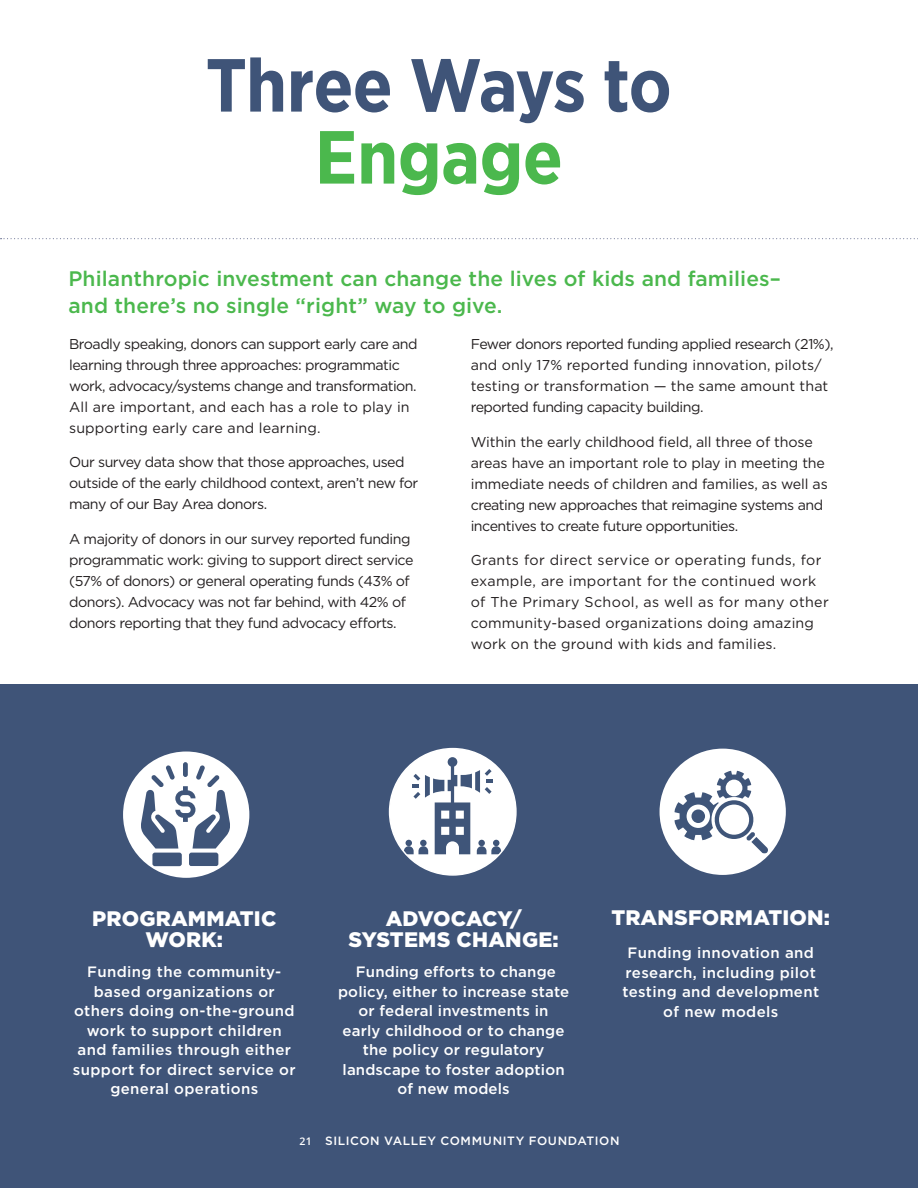
<style>
.page{position:relative;width:918px;height:1188px;background:#fff}
.page>*{position:absolute;margin:0;border:0;box-sizing:border-box;transform-origin:0 0}
.t1{font:700 75px "Gotham Narrow";letter-spacing:-.015em;color:#3f5478}
.t2{font:700 75px "Gotham Narrow";letter-spacing:-.005em;color:#4bb84d}
.t3{font:500 21px/27px "Gotham";letter-spacing:.005em;color:#4bb84d}
.t4{font:900 21px/21px "Gotham";letter-spacing:.01em;color:#fff;text-align:center}
.t5{font:500 15px/19.5px "Gotham";letter-spacing:.025em;color:#fff;text-align:center}
.t6{font:14.25px/21px "Gotham";letter-spacing:-.035em;color:#231f20}
.t7{font:14.25px/21px "Gotham";letter-spacing:-.01em;color:#231f20}
.t8{font:14.25px/21px "Gotham";letter-spacing:.02em;color:#231f20}
.t9{font:500 12px "Gotham";letter-spacing:.05em;color:#fff}
.s1{font-family:"Open Sans";font-weight:600;font-size:10.5px}
</style>
<div class="page">
<hr style="left:0;top:0;width:1px;height:1188px;background:#4bb84d">
<div style="left:0;top:685px;width:918px;height:503px;background:#3f5478"></div>
<div style="left:123px;top:752px;width:126px;height:126px;background:#fff;border-radius:50%"></div>
<div style="left:189px;top:853px;width:29px;height:13px;background:#3f5579;border-radius:2px"></div>
<div style="left:152px;top:853px;width:30px;height:13px;background:#3f5579;border-radius:2px"></div>
<div style="left:183px;top:762px;width:5px;height:15px;background:#3f5579;border-radius:2px"></div>
<svg style="left:141px;top:765px;width:89px;height:84px"></svg>
<div style="left:390px;top:749px;width:126px;height:126px;background:#fff;border-radius:50%"></div>
<svg style="left:404px;top:757px;width:97px;height:97px"></svg>
<div style="left:420px;top:840px;width:7px;height:6px;background:#3f5579;border-radius:50%"></div>
<div style="left:660px;top:749px;width:126px;height:126px;background:#fff;border-radius:50%"></div>
<svg style="left:674px;top:771px;width:94px;height:83px"></svg>
<svg style="left:1px;top:238px;width:917px;height:1px"></svg>
<h1 class="t1" style="left:206px;top:37px;width:468px">Three Ways to</h1>
<h1 class="t2" style="left:315px;top:109px;width:250px">Engage</h1>
<h2 class="t3" style="left:68px;top:265px;width:714px">Philanthropic investment can change the lives of kids and families– and there’s no single “right” way to give.</h2>
<p class="t6" style="left:69px;top:333px;width:350px">Broadly speaking, donors can support early care and learning through three approaches: programmatic work, advocacy/systems change and transformation.<br>All are important, and each has a role to play in supporting early care and learning.</p>
<p class="t6" style="left:69px;top:452px;width:351px">Our survey data show that those approaches, used outside of the early childhood context, aren’t new for many of our Bay Area donors.</p>
<p class="t6" style="left:69px;top:528px;width:346px">A majority of donors in our survey reported funding programmatic work: giving to support direct service (57% of donors) or general operating funds (43% of donors). Advocacy was not far behind, with 42% of donors reporting that they fund advocacy efforts.</p>
<p class="t6" style="left:471px;top:333px;width:364px">Fewer donors reported funding applied research (21%), and only 17% reported funding innovation, pilots/ testing or transformation — the same amount that reported funding capacity building.</p>
<p class="t7" style="left:471px;top:431px;width:359px">Within the early childhood field, all three of those areas have an important role to play in meeting the immediate needs of children and families, as well as creating new approaches that reimagine systems and incentives to create future opportunities.</p>
<p class="t8" style="left:471px;top:549px;width:360px">Grants for direct service or operating funds, for example, are important for the continued work of The Primary School, as well as for many other community-based organizations doing amazing work on the ground with kids and families.</p>
<h2 class="t4" style="left:92px;top:907px;width:186px">PROGRAMMATIC<br>WORK:</h2>
<p class="t5" style="left:73px;top:962px;width:224px">Funding the community&shy;based organizations or others doing on-the-ground work to support children and families through either support for direct service or general operations</p>
<h2 class="t4" style="left:349px;top:907px;width:212px">ADVOCACY/<br>SYSTEMS CHANGE:</h2>
<p class="t5" style="left:338px;top:962px;width:233px">Funding efforts to change policy, either to increase state or federal investments in early childhood or to change the policy or regulatory landscape to foster adoption of new models</p>
<h2 class="t4" style="left:611px;top:907px;width:220px">TRANSFORMATION:</h2>
<p class="t5" style="left:622px;top:943px;width:198px">Funding innovation and research, including pilot testing and development of new models</p>
<p class="t9" style="left:300px;top:1134px;width:321px"><span class="s1">21</span> SILICON VALLEY COMMUNITY FOUNDATION</p>
</div>
